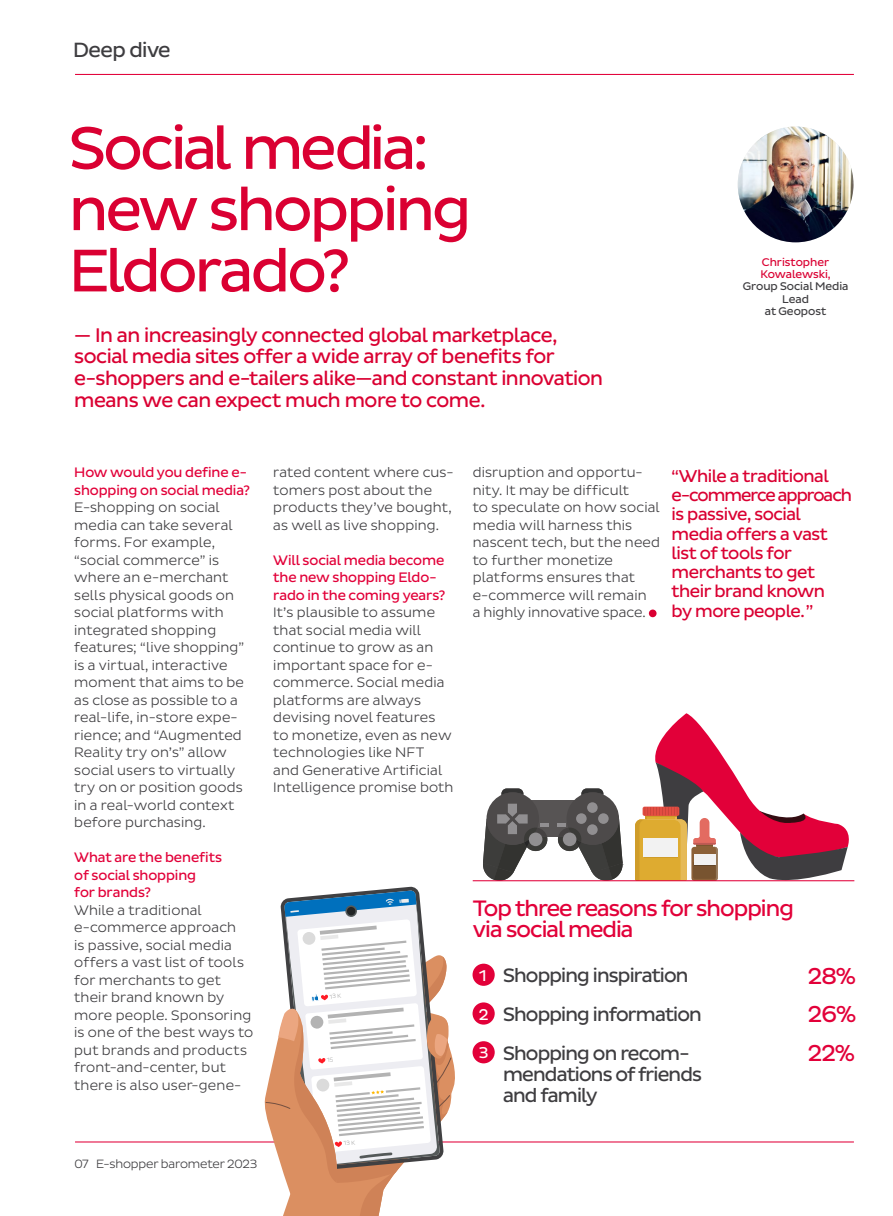
<style>
.page{position:relative;width:893px;height:1216px;background:#fff}
.page>*{position:absolute;margin:0;border:0;box-sizing:border-box;transform-origin:0 0}
.t1{font:61.25px/61.2px "Pluto Sans DPD Regular";letter-spacing:-.04em;color:#da0032}
.t2{font:23.45px/38.7px "Pluto Sans DPD Regular";color:#e20039;text-align:justify}
.t3{font:22.75px/21px "Pluto Sans DPD Regular";letter-spacing:-.04em;color:#e20039}
.t4{font:21px "Pluto Sans DPD Regular";letter-spacing:-.025em;color:#3e3d40}
.t5{font:20.12px/21.9px "Pluto Sans DPD Regular";letter-spacing:-.02em;color:#da0032}
.t6{font:19.78px/38.7px "Pluto Sans DPD Regular";letter-spacing:-.04em;color:#3e3d40}
.t7{font:17.5px/19.2px "Pluto Sans DPD Regular";letter-spacing:-.025em;color:#da0032}
.t8{font:15.92px "Pluto Sans DPD Regular";color:#fff}
.t9{font:14px/17.5px "Pluto Sans DPD Light";letter-spacing:.015em;color:#3e3d40}
.t10{font:14px/17.5px "Pluto Sans DPD Regular";letter-spacing:-.005em;color:#e20039}
.t11{font:12.25px "Pluto Sans DPD Light";letter-spacing:-.01em;color:#3e3d40}
.t12{font:11.38px/12.2px "Pluto Sans DPD Regular";color:#3e3d40;text-align:center}
.t13{font:11.38px/12.2px "Pluto Sans DPD Regular";color:#da0032}
</style>
<div class="page">
<hr style="left:75px;top:74px;width:779px;height:1px;background:#e20039">
<hr style="left:75px;top:1141px;width:779px;height:1px;background:#e20039">
<div style="left:649px;top:609px;width:8px;height:8px;background:#da0032;border-radius:50%"></div>
<div style="left:473px;top:963px;width:22px;height:22px;background:#e20039;border-radius:50%"></div>
<div style="left:473px;top:1002px;width:22px;height:22px;background:#e20039;border-radius:50%"></div>
<div style="left:473px;top:1041px;width:22px;height:22px;background:#e20039;border-radius:50%"></div>
<svg style="left:501px;top:788px;width:22px;height:6px"></svg>
<svg style="left:581px;top:788px;width:22px;height:7px"></svg>
<div style="left:505px;top:800px;width:91px;height:36px;background:#575454"></div>
<div style="left:486px;top:792px;width:53px;height:52px;background:#4d4a4a;border-radius:50%"></div>
<div style="left:567px;top:792px;width:52px;height:52px;background:#4d4a4a;border-radius:50%"></div>
<div style="left:587px;top:802px;width:11px;height:10px;background:#918f91;border-radius:50%"></div>
<div style="left:576px;top:813px;width:11px;height:10px;background:#918f91;border-radius:50%"></div>
<div style="left:598px;top:813px;width:11px;height:10px;background:#918f91;border-radius:50%"></div>
<svg style="left:483px;top:803px;width:66px;height:77px"></svg>
<svg style="left:557px;top:818px;width:66px;height:62px"></svg>
<svg style="left:635px;top:713px;width:219px;height:169px"></svg>
<hr style="left:473px;top:880px;width:381px;height:1px;background:#e20039">
<img style="left:738px;top:126px;width:115px;height:116px;border-radius:58px">
<svg style="left:264px;top:890px;width:194px;height:325px"></svg>
<h3 class="t4" style="left:73px;top:38px;width:99px">Deep dive</h3>
<h1 class="t1" style="left:69px;top:118px;width:404px">Social media: new shopping<br>Eldorado?</h1>
<h3 class="t5" style="left:74px;top:324px;width:530px">— In an increasingly connected global marketplace, social media sites offer a wide array of benefits for e-shoppers and e-tailers alike—and constant innovation means we can expect much more to come.</h3>
<p class="t13" style="left:760px;top:256px;width:72px">Christopher<br>Kowalewski,</p>
<p class="t12" style="left:743px;top:280px;width:107px">Group Social Media<br>Lead<br>at Geopost</p>
<p class="t10" style="left:74px;top:464px;width:177px">How would you define e&shy;shopping on social media?</p>
<p class="t9" style="left:74px;top:499px;width:171px">E-shopping on social media can take several forms. For example, “social commerce” is where an e-merchant sells physical goods on social platforms with integrated shopping features; “live shopping” is a virtual, interactive moment that aims to be as close as possible to a real-life, in-store expe&shy;rience; and “Augmented<br>Reality try on’s” allow social users to virtually try on or position goods in a real-world context before purchasing.</p>
<p class="t10" style="left:74px;top:849px;width:149px">What are the benefits of social shopping<br>for brands?</p>
<p class="t9" style="left:74px;top:901px;width:181px">While a traditional e-commerce approach<br>is passive, social media offers a vast list of tools for merchants to get their brand known by more people. Sponsoring is one of the best ways to put brands and products front-and-center, but there is also user-gene-</p>
<p class="t9" style="left:273px;top:464px;width:182px">rated content where cus&shy;tomers post about the products they’ve bought, as well as live shopping.</p>
<p class="t10" style="left:273px;top:551px;width:174px">Will social media become the new shopping Eldo&shy;rado in the coming years?</p>
<p class="t9" style="left:273px;top:604px;width:182px">It’s plausible to assume that social media will continue to grow as an important space for e&shy;commerce. Social media platforms are always devising novel features to monetize, even as new technologies like NFT and Generative Artificial<br>Intelligence promise both</p>
<p class="t9" style="left:473px;top:464px;width:189px">disruption and opportu&shy;nity. It may be difficult<br>to speculate on how social media will harness this nascent tech, but the need to further monetize platforms ensures that e-commerce will remain<br>a highly innovative space.</p>
<p class="t7" style="left:672px;top:466px;width:182px">“While a traditional e-commerce approach is passive, social media offers a vast list of tools for merchants to get their brand known<br>by more people.”</p>
<h3 class="t3" style="left:473px;top:898px;width:322px">Top three reasons for shopping via social media</h3>
<p class="t8" style="left:479px;top:966px;width:9px">1</p>
<p class="t8" style="left:479px;top:1005px;width:11px">2</p>
<p class="t8" style="left:479px;top:1043px;width:11px">3</p>
<h3 class="t6" style="left:503px;top:956px;width:200px">Shopping inspiration<br>Shopping information<br>Shopping on recom--</h3>
<h3 class="t6" style="left:503px;top:1063px;width:201px;line-height:21.3px">mendations of friends and family</h3>
<h2 class="t2" style="left:808px;top:956px;width:50px">28% 26% 22%</h2>
<p class="t11" style="left:74px;top:1156px;width:184px">07 E-shopper barometer 2023</p>
</div>
